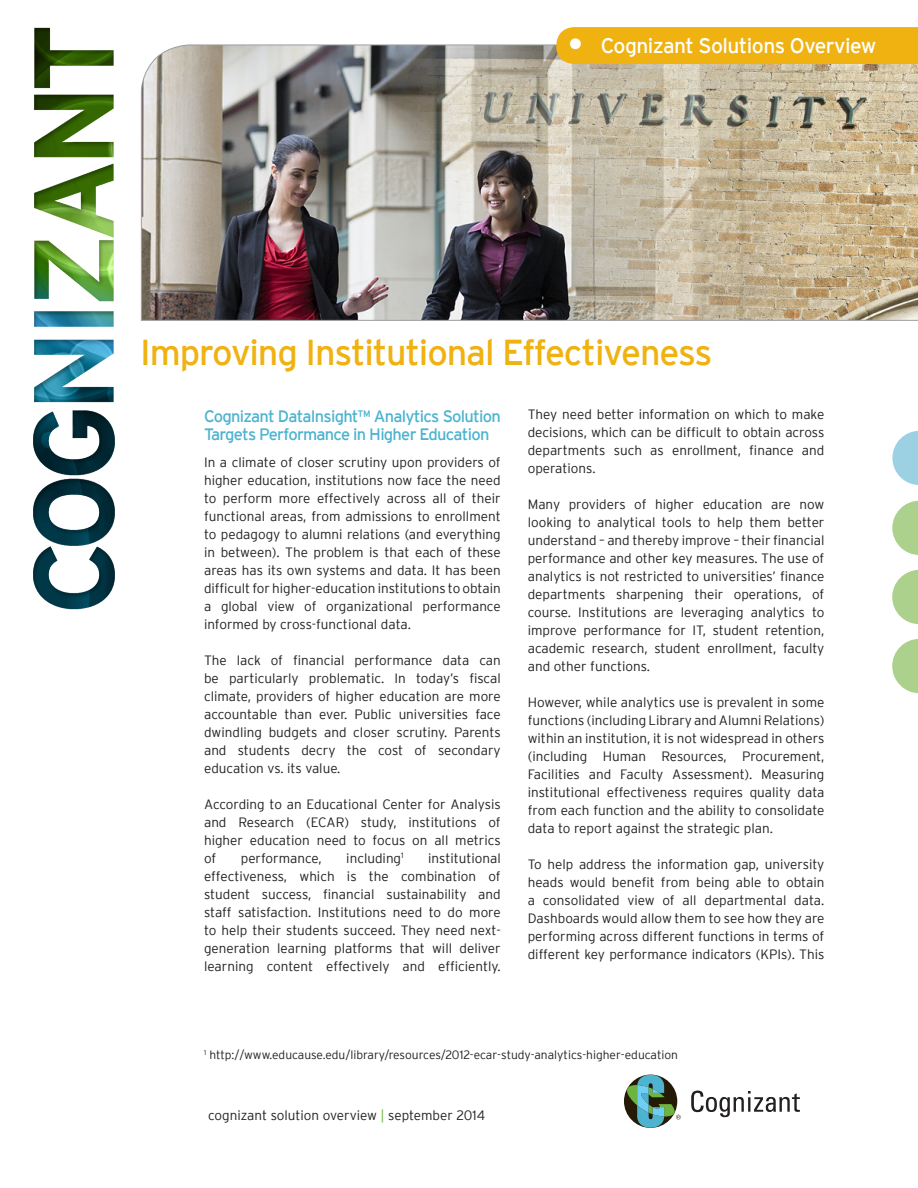
<style>
.page{position:relative;width:918px;height:1188px;background:#fff}
.page>*{position:absolute;margin:0;border:0;box-sizing:border-box;transform-origin:0 0}
.t1{font:36px "Interstate";letter-spacing:-.03em;color:#efb211}
.t2{font:21px "Interstate";letter-spacing:-.025em;color:#fff}
.Paragraph_Style_2{font:16.5px/18px "Interstate";letter-spacing:-.045em;color:#4db3cf}
.t3{font:300 13.5px/18px "Interstate";color:#231f20;text-align:justify}
.t4{font:300 12px "Interstate";color:#231f20}
.s1{font-size:36px}
.s2{color:#6cb43f}
</style>
<div class="page">
<img style="left:141px;top:45px;width:777px;height:276px">
<img style="left:33px;top:27px;width:82px;height:583px">
<div style="left:556px;top:27px;width:362px;height:38px;background:#efb211"></div>
<svg style="left:892px;top:431px;width:26px;height:54px"></svg>
<svg style="left:892px;top:501px;width:26px;height:54px"></svg>
<svg style="left:892px;top:570px;width:26px;height:54px"></svg>
<svg style="left:892px;top:639px;width:26px;height:54px"></svg>
<svg style="left:691px;top:1091px;width:109px;height:26px"></svg>
<svg style="left:624px;top:1075px;width:57px;height:53px"></svg>
<p class="t2" style="left:568px;top:34px;width:310px"><span class="s1">•</span> Cognizant Solutions Overview</p>
<p class="t1" style="left:140px;top:332px;width:574px">Improving Institutional Effectiveness</p>
<p class="Paragraph_Style_2" style="left:204px;top:407px;width:298px">Cognizant DataInsight™ Analytics Solution<br>Targets Performance in Higher Education</p>
<p class="t3" style="left:204px;top:453px;width:298px">In a climate of closer scrutiny upon providers of higher education, institutions now face the need to perform more effectively across all of their functional areas, from admissions to enrollment to pedagogy to alumni relations (and everything in between). The problem is that each of these areas has its own systems and data. It has been difficult for higher-education institutions to obtain a global view of organizational performance informed by cross-functional data.</p>
<p class="t3" style="left:204px;top:651px;width:298px">The lack of financial performance data can be particularly problematic. In today’s fiscal climate, providers of higher education are more accountable than ever. Public universities face dwindling budgets and closer scrutiny. Parents and students decry the cost of secondary education vs. its value.</p>
<p class="t3" style="left:204px;top:795px;width:298px">According to an Educational Center for Analysis and Research (ECAR) study, institutions of higher education need to focus on all metrics of</p>
<p class="t3" style="left:241px;top:849px;width:82px">performance,</p>
<p class="t3" style="left:346px;top:849px;width:59px">including<sup>1</sup></p>
<p class="t3" style="left:204px;top:849px;width:298px;text-indent:224px">institutional effectiveness, which is the combination of student success, financial sustainability and staff satisfaction. Institutions need to do more to help their students succeed. They need next&shy;generation learning platforms that will deliver learning content effectively and efficiently.</p>
<p class="t3" style="left:528px;top:405px;width:298px">They need better information on which to make decisions, which can be difficult to obtain across departments such as enrollment, finance and operations.</p>
<p class="t3" style="left:528px;top:495px;width:298px">Many providers of higher education are now looking to analytical tools to help them better understand – and thereby improve – their financial performance and other key measures. The use of analytics is not restricted to universities’ finance departments sharpening their operations, of course. Institutions are leveraging analytics to improve performance for IT, student retention, academic research, student enrollment, faculty and other functions.</p>
<p class="t3" style="left:528px;top:693px;width:298px">However, while analytics use is prevalent in some functions (including Library and Alumni Relations) within an institution, it is not widespread in others (including Human Resources, Procurement, Facilities and Faculty Assessment). Measuring institutional effectiveness requires quality data from each function and the ability to consolidate data to report against the strategic plan.</p>
<p class="t3" style="left:528px;top:855px;width:298px">To help address the information gap, university heads would benefit from being able to obtain a consolidated view of all departmental data.<br>Dashboards would allow them to see how they are performing across different functions in terms of different key performance indicators (KPIs). This</p>
<p class="t4" style="left:204px;top:1048px;width:476px"><sup>1</sup> http://www.educause.edu/library/resources/2012-ecar-study-analytics-higher-education</p>
<p class="t3" style="left:208px;top:1106px;width:279px">cognizant solution overview <span class="s2">|</span> september 2014</p>
</div>
